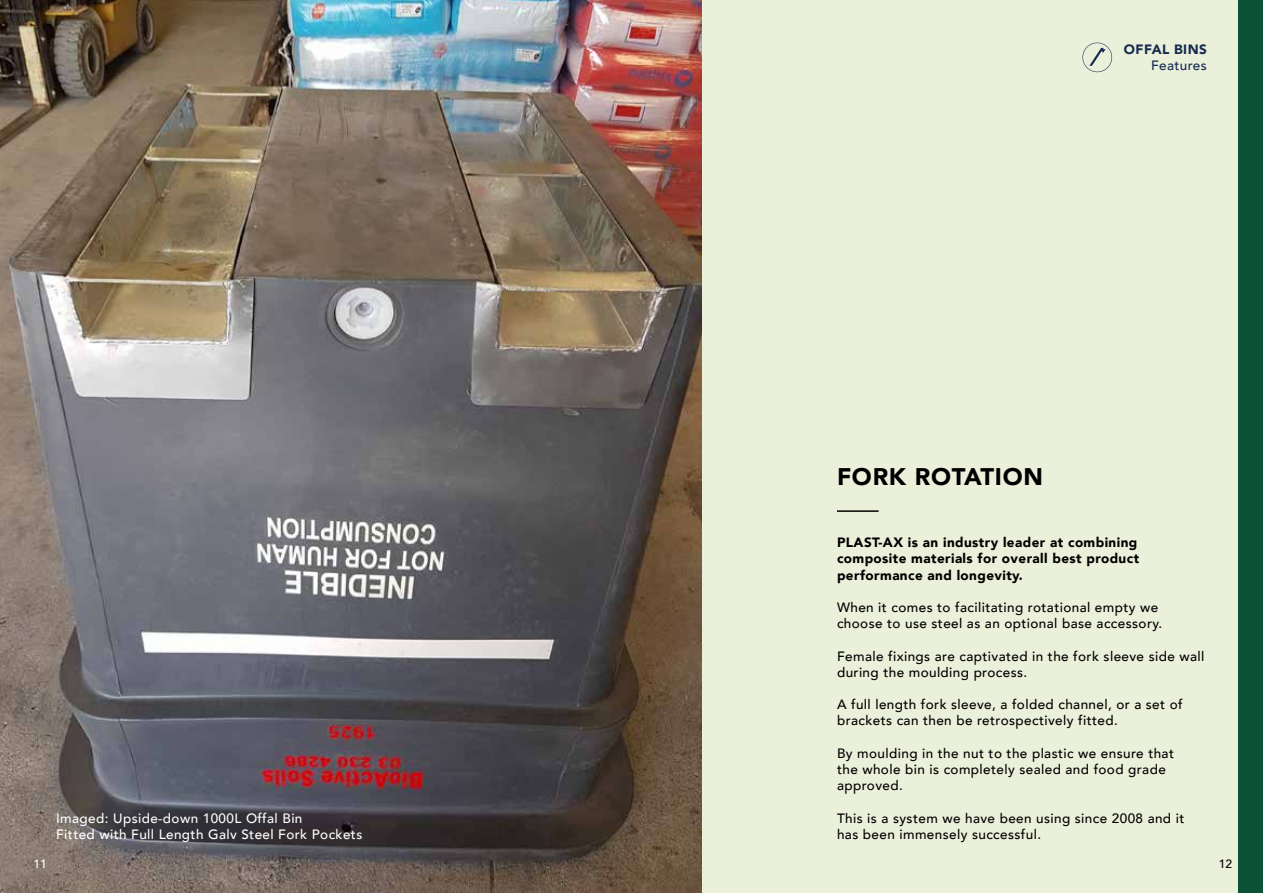
<style>
.page{position:relative;width:1263px;height:893px;background:#fff}
.page>*{position:absolute;margin:0;border:0;box-sizing:border-box;transform-origin:0 0}
.t1{font:900 24px "Avenir";letter-spacing:.03em;color:#000}
.t2{font:500 13.5px/16.2px "Avenir";letter-spacing:.03em;color:#000}
.t3{font:900 13.5px/16.2px "Avenir";letter-spacing:.03em;color:#000}
.t4{font:500 13.5px/16.2px "Avenir";letter-spacing:.03em;color:#fff}
.t5{font:900 13.5px "Avenir";letter-spacing:.03em;color:#152b50}
.t6{font:500 13.5px "Avenir";letter-spacing:.03em;color:#152b50}
.t7{font:500 12px "Avenir";color:#fff}
.t8{font:500 12px "Avenir";color:#000}
</style>
<div class="page">
<img style="left:0;top:0;width:702px;height:893px">
<div style="left:702px;top:0;width:550px;height:893px;background:#ebf0da"></div>
<div style="left:1238px;top:0;width:25px;height:893px;background:#0b5136"></div>
<hr style="left:837px;top:510px;width:42px;height:2px;background:#000">
<svg style="left:1082px;top:43px;width:30px;height:29px"></svg>
<p class="t4" style="left:56px;top:809px;width:308px">Imaged: Upside-down 1000L Offal Bin<br>Fitted with Full Length Galv Steel Fork Pockets</p>
<p class="t5" style="left:1124px;top:38px;width:84px">OFFAL BINS</p>
<p class="t6" style="left:1151px;top:54px;width:57px">Features</p>
<h1 class="t1" style="left:837px;top:456px;width:207px">FORK ROTATION</h1>
<p class="t3" style="left:837px;top:534px;width:304px">PLAST-AX is an industry leader at combining composite materials for overall best product performance and longevity.</p>
<p class="t2" style="left:837px;top:598px;width:327px">When it comes to facilitating rotational empty we choose to use steel as an optional base accessory.</p>
<p class="t2" style="left:837px;top:647px;width:369px">Female fixings are captivated in the fork sleeve side wall during the moulding process.</p>
<p class="t2" style="left:837px;top:696px;width:347px">A full length fork sleeve, a folded channel, or a set of brackets can then be retrospectively fitted.</p>
<p class="t2" style="left:837px;top:744px;width:338px">By moulding in the nut to the plastic we ensure that the whole bin is completely sealed and food grade approved.</p>
<p class="t2" style="left:837px;top:809px;width:349px">This is a system we have been using since 2008 and it has been immensely successful.</p>
<p class="t7" style="left:34px;top:854px;width:15px">11</p>
<p class="t8" style="left:1219px;top:854px;width:15px">12</p>
</div>
